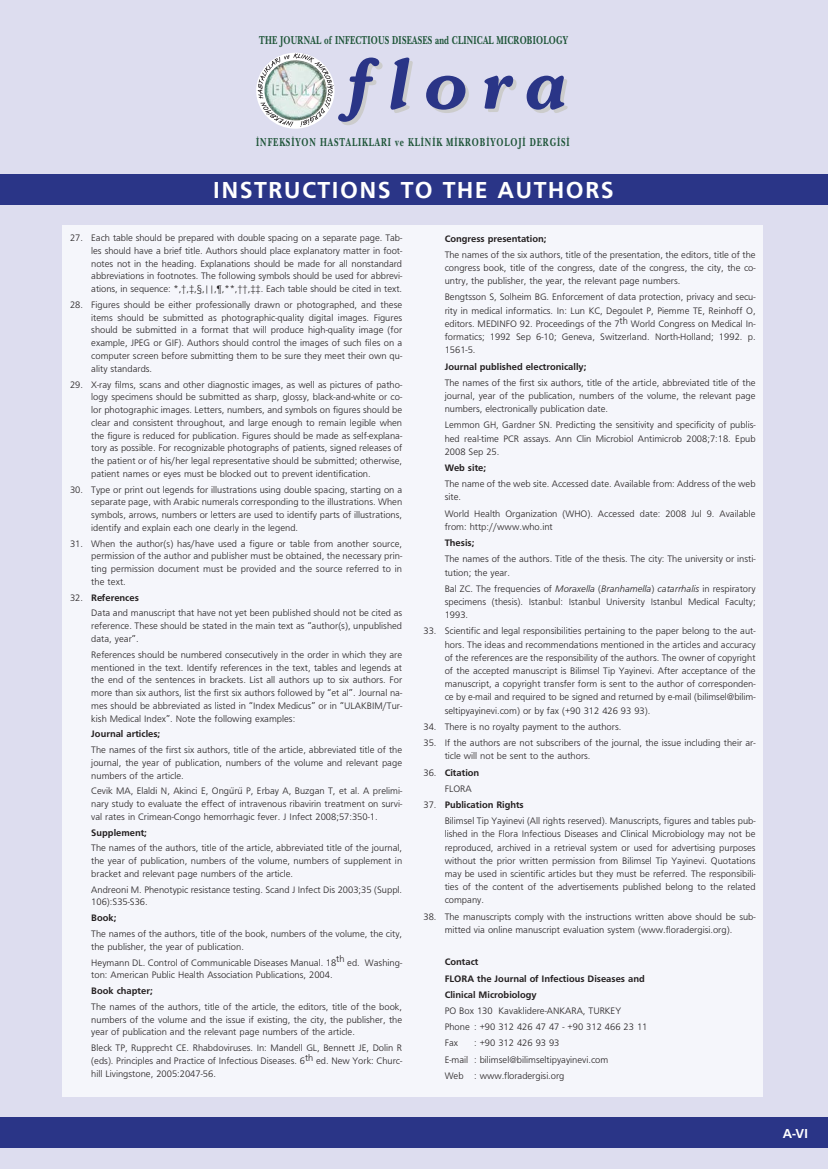
<style>
.page{position:relative;width:828px;height:1169px;background:#fff}
.page>*{position:absolute;margin:0;border:0;box-sizing:border-box;transform-origin:0 0}
.t1{font:italic 600 67.5px "Souvenir";letter-spacing:.195em;color:#2a3587}
.t2{font:700 24px "Frutiger";letter-spacing:.055em;color:#fff}
.t3{font:700 13.5px "Frutiger";color:#fff}
.t4{font:700 12px "New Baskerville";letter-spacing:.025em;color:#1d5437;scale:.7 1}
.t5{font:700 12px "New Baskerville";letter-spacing:.105em;color:#1d5437;scale:.7 1}
.t6{font:300 9.75px/12.8px "Frutiger";color:#231f20;text-align:justify}
.t7{font:700 9.75px/16.2px "Frutiger";color:#231f20}
.s1{font-weight:700}
.s2{font-style:italic}
</style>
<div class="page">
<div style="left:0;top:0;width:828px;height:1168px;background:#ddddef"></div>
<div style="left:0;top:174px;width:828px;height:31px;background:#2a3587"></div>
<div style="left:0;top:1117px;width:828px;height:31px;background:#2a3587"></div>
<div style="left:63px;top:225px;width:700px;height:871px;background:#f5f6fb"></div>
<svg style="left:258px;top:53px;width:76px;height:74px"></svg>
<img style="left:264px;top:60px;width:63px;height:61px;border-radius:50%">
<p class="t4" style="left:259px;top:36px;width:443px">THE JOURNAL of INFECTIOUS DISEASES and CLINICAL MICROBIOLOGY</p>
<h1 class="t1" style="left:342px;top:57px;width:224px">flora</h1>
<p class="t5" style="left:256px;top:137px;width:450px">İNFEKSİYON HASTALIKLARI ve KLİNİK MİKROBİYOLOJİ DERGİSİ</p>
<h2 class="t2" style="left:213px;top:181px;width:402px">INSTRUCTIONS TO THE AUTHORS</h2>
<p class="t6" style="left:91px;top:232px;width:312px;text-indent:-21px">27. Each table should be prepared with double spacing on a separate page. Tab&shy;les should have a brief title. Authors should place explanatory matter in foot&shy;notes not in the heading. Explanations should be made for all nonstandard abbreviations in footnotes. The following symbols should be used for abbrevi&shy;ations, in sequence: *,†,‡,§,||,¶,**,††,‡‡. Each table should be cited in text.</p>
<p class="t6" style="left:91px;top:299px;width:312px;text-indent:-21px">28. Figures should be either professionally drawn or photographed, and these items should be submitted as photographic-quality digital images. Figures should be submitted in a format that will produce high-quality image (for example, JPEG or GIF). Authors should control the images of such files on a computer screen before submitting them to be sure they meet their own qu&shy;ality standards.</p>
<p class="t6" style="left:91px;top:379px;width:312px;text-indent:-21px">29. X-ray films, scans and other diagnostic images, as well as pictures of patho&shy;logy specimens should be submitted as sharp, glossy, black-and-white or co&shy;lor photographic images. Letters, numbers, and symbols on figures should be clear and consistent throughout, and large enough to remain legible when the figure is reduced for publication. Figures should be made as self-explana&shy;tory as possible. For recognizable photographs of patients, signed releases of the patient or of his/her legal representative should be submitted; otherwise, patient names or eyes must be blocked out to prevent identification.</p>
<p class="t6" style="left:91px;top:484px;width:312px;text-indent:-21px">30. Type or print out legends for illustrations using double spacing, starting on a separate page, with Arabic numerals corresponding to the illustrations. When symbols, arrows, numbers or letters are used to identify parts of illustrations, identify and explain each one clearly in the legend.</p>
<p class="t6" style="left:91px;top:538px;width:312px;text-indent:-21px">31. When the author(s) has/have used a figure or table from another source, permission of the author and publisher must be obtained, the necessary prin&shy;ting permission document must be provided and the source referred to in the text.</p>
<p class="t6" style="left:91px;top:590px;width:312px;line-height:15.8px;text-indent:-21px">32. <span class="s1">References<br></span>Data and manuscript that have not yet been published should not be cited as</p>
<p class="t6" style="left:91px;top:620px;width:312px">reference. These should be stated in the main text as “author(s), unpublished data, year”.</p>
<p class="t6" style="left:91px;top:649px;width:312px">References should be numbered consecutively in the order in which they are mentioned in the text. Identify references in the text, tables and legends at the end of the sentences in brackets. List all authors up to six authors. For more than six authors, list the first six authors followed by “et al”. Journal na&shy;mes should be abbreviated as listed in “Index Medicus” or in “ULAKBIM/Tur&shy;kish Medical Index”. Note the following examples:</p>
<p class="t7" style="left:91px;top:726px;width:70px">Journal articles;</p>
<p class="t6" style="left:91px;top:744px;width:312px">The names of the first six authors, title of the article, abbreviated title of the journal, the year of publication, numbers of the volume and relevant page numbers of the article.</p>
<p class="t6" style="left:91px;top:785px;width:312px">Cevik MA, Elaldi N, Akinci E, Ongürü P, Erbay A, Buzgan T, et al. A prelimi&shy;nary study to evaluate the effect of intravenous ribavirin treatment on survi&shy;val rates in Crimean-Congo hemorrhagic fever. J Infect 2008;57:350-1.</p>
<p class="t7" style="left:91px;top:825px;width:57px">Supplement;</p>
<p class="t6" style="left:91px;top:842px;width:312px">The names of the authors, title of the article, abbreviated title of the journal, the year of publication, numbers of the volume, numbers of supplement in bracket and relevant page numbers of the article.</p>
<p class="t6" style="left:91px;top:883px;width:312px">Andreoni M. Phenotypic resistance testing. Scand J Infect Dis 2003;35 (Suppl.<br>106):S35-S36.</p>
<p class="t7" style="left:91px;top:910px;width:27px">Book;</p>
<p class="t6" style="left:91px;top:928px;width:312px">The names of the authors, title of the book, numbers of the volume, the city, the publisher, the year of publication.</p>
<p class="t6" style="left:91px;top:956px;width:312px">Heymann DL. Control of Communicable Diseases Manual. 18th ed. Washing&shy;ton: American Public Health Association Publications, 2004.</p>
<p class="t7" style="left:91px;top:983px;width:63px">Book chapter;</p>
<p class="t6" style="left:91px;top:1001px;width:312px">The names of the authors, title of the article, the editors, title of the book, numbers of the volume and the issue if existing, the city, the publisher, the year of publication and the relevant page numbers of the article.</p>
<p class="t6" style="left:91px;top:1042px;width:312px">Bleck TP, Rupprecht CE. Rhabdoviruses. In: Mandell GL, Bennett JE, Dolin R (eds). Principles and Practice of Infectious Diseases. 6th ed. New York: Churc&shy;hill Livingstone, 2005:2047-56.</p>
<p class="t7" style="left:445px;top:231px;width:103px">Congress presentation;</p>
<p class="t6" style="left:445px;top:249px;width:312px;line-height:13.2px">The names of the six authors, title of the presentation, the editors, title of the congress book, title of the congress, date of the congress, the city, the co&shy;untry, the publisher, the year, the relevant page numbers.</p>
<p class="t6" style="left:445px;top:291px;width:312px;line-height:13.2px">Bengtsson S, Solheim BG. Enforcement of data protection, privacy and secu&shy;rity in medical informatics. In: Lun KC, Degoulet P, Piemme TE, Reinhoff O, editors. MEDINFO 92. Proceedings of the 7th World Congress on Medical In&shy;formatics; 1992 Sep 6-10; Geneva, Switzerland. North-Holland; 1992. p.<br>1561-5.</p>
<p class="t7" style="left:445px;top:359px;width:143px">Journal published electronically;</p>
<p class="t6" style="left:445px;top:376px;width:312px;line-height:13.2px">The names of the first six authors, title of the article, abbreviated title of the journal, year of the publication, numbers of the volume, the relevant page numbers, electronically publication date.</p>
<p class="t6" style="left:445px;top:419px;width:312px;line-height:13.2px">Lemmon GH, Gardner SN. Predicting the sensitivity and specificity of publis&shy;hed real-time PCR assays. Ann Clin Microbiol Antimicrob 2008;7:18. Epub 2008 Sep 25.</p>
<p class="t7" style="left:445px;top:460px;width:43px">Web site;</p>
<p class="t6" style="left:445px;top:478px;width:312px;line-height:13.2px">The name of the web site. Accessed date. Available from: Address of the web site.</p>
<p class="t6" style="left:445px;top:507px;width:312px;line-height:13.2px">World Health Organization (WHO). Accessed date: 2008 Jul 9. Available from: http://www.who.int</p>
<p class="t7" style="left:445px;top:535px;width:31px">Thesis;</p>
<p class="t6" style="left:445px;top:553px;width:312px;line-height:13.2px">The names of the authors. Title of the thesis. The city: The university or insti&shy;tution; the year.</p>
<p class="t6" style="left:445px;top:582px;width:312px;line-height:13.2px">Bal ZC. The frequencies of <span class="s2">Moraxella</span> (<span class="s2">Branhamella</span>) <span class="s2">catarrhalis</span> in respiratory specimens (thesis). Istanbul: Istanbul University Istanbul Medical Faculty; 1993.</p>
<p class="t6" style="left:445px;top:625px;width:312px;line-height:13.2px;text-indent:-21px">33. Scientific and legal responsibilities pertaining to the paper belong to the aut&shy;hors. The ideas and recommendations mentioned in the articles and accuracy of the references are the responsibility of the authors. The owner of copyright of the accepted manuscript is Bilimsel Tip Yayinevi. After acceptance of the manuscript, a copyright transfer form is sent to the author of corresponden&shy;ce by e-mail and required to be signed and returned by e-mail (bilimsel@bilim&shy;seltipyayinevi.com) or by fax (+90 312 426 93 93).</p>
<p class="t6" style="left:423px;top:721px;width:199px">34. There is no royalty payment to the authors.</p>
<p class="t6" style="left:445px;top:737px;width:312px;line-height:13.2px;text-indent:-21px">35. If the authors are not subscribers of the journal, the issue including their ar&shy;ticle will not be sent to the authors.</p>
<p class="t6" style="left:445px;top:765px;width:36px;line-height:16.2px;text-indent:-21px">36. <span class="s1">Citation<br></span>FLORA</p>
<p class="t6" style="left:445px;top:797px;width:312px;line-height:16.2px;text-indent:-21px">37. <span class="s1">Publication Rights<br></span>Bilimsel Tip Yayinevi (All rights reserved). Manuscripts, figures and tables pub-</p>
<p class="t6" style="left:445px;top:828px;width:312px;line-height:13.2px">lished in the Flora Infectious Diseases and Clinical Microbiology may not be reproduced, archived in a retrieval system or used for advertising purposes without the prior written permission from Bilimsel Tip Yayinevi. Quotations may be used in scientific articles but they must be referred. The responsibili&shy;ties of the content of the advertisements published belong to the related company.</p>
<p class="t6" style="left:423px;top:910px;width:334px;line-height:13.2px;text-align:center">38. The manuscripts comply with the instructions written above should be sub&shy;mitted via online manuscript evaluation system (www.floradergisi.org).</p>
<p class="t7" style="left:445px;top:954px;width:202px">Contact<br>FLORA the Journal of Infectious Diseases and<br>Clinical Microbiology</p>
<p class="t6" style="left:445px;top:1003px;width:204px;line-height:16.2px;text-align:left">PO Box 130 Kavaklidere-ANKARA, TURKEY<br>Phone : +90 312 426 47 47 - +90 312 466 23 11<br>Fax</p>
<p class="t6" style="left:445px;top:1035px;width:165px;line-height:16.2px;text-align:left;text-indent:29px">: +90 312 426 93 93<br>E-mail : bilimsel@bilimseltipyayinevi.com<br>Web : www.floradergisi.org</p>
<h3 class="t3" style="left:783px;top:1128px;width:27px">A-VI</h3>
</div>
